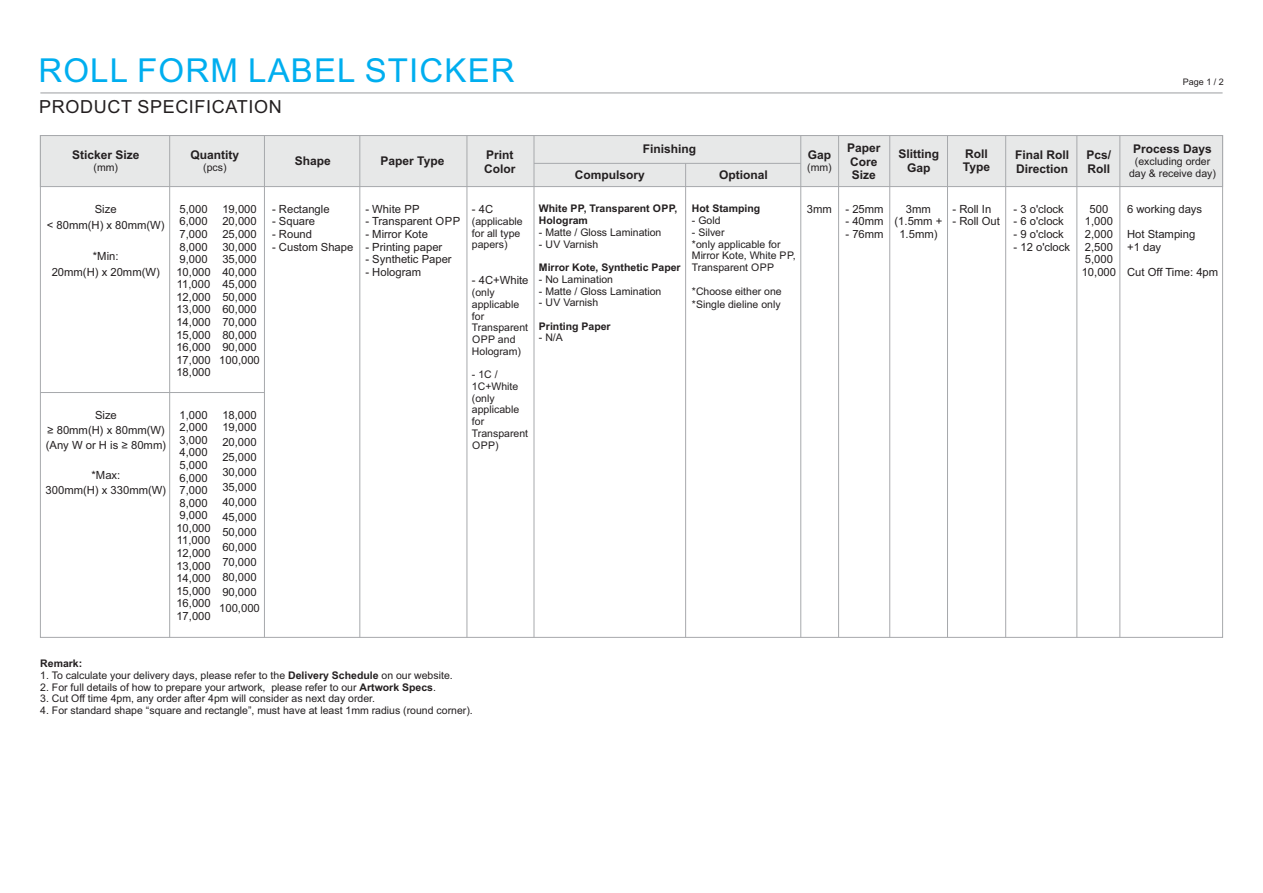
<style>
.page{position:relative;width:1263px;height:893px;background:#fff}
.page>*{position:absolute;margin:0;border:0;box-sizing:border-box;transform-origin:0 0}
.t1{font:33px "Arial";letter-spacing:.035em;color:#00aeef}
.t2{font:18px "Arial";letter-spacing:.035em;color:#231f20}
.t3{font:700 12px/13.4px "Arial";color:#231f20}
.t4{font:11.25px/12.6px "Arial";color:#231f20}
.t5{font:11.25px/15px "Arial Unicode MS";color:#231f20;text-align:center}
.t6{font:10.5px/11.7px "Arial";color:#231f20}
.t7{font:700 10.5px/11.7px "Arial";color:#231f20}
.t8{font:9px "Arial";color:#231f20}
.s1{font-family:"Arial Unicode MS"}
.s2{font-weight:700}
</style>
<div class="page">
<div style="left:40px;top:135px;width:1183px;height:52px;background:#e7e8e8"></div>
<hr style="left:169px;top:136px;width:1px;height:501px;background:#a7a9ac">
<hr style="left:947px;top:136px;width:1px;height:501px;background:#a7a9ac">
<hr style="left:264px;top:136px;width:1px;height:501px;background:#a7a9ac">
<hr style="left:40px;top:92px;width:1182px;height:2px;background:#bcbec0">
<hr style="left:534px;top:136px;width:1px;height:501px;background:#a7a9ac">
<hr style="left:889px;top:136px;width:1px;height:501px;background:#a7a9ac">
<hr style="left:359px;top:136px;width:1px;height:501px;background:#a7a9ac">
<hr style="left:40px;top:392px;width:224px;height:1px;background:#a7a9ac">
<hr style="left:467px;top:136px;width:1px;height:501px;background:#a7a9ac">
<hr style="left:1005px;top:136px;width:1px;height:501px;background:#a7a9ac">
<hr style="left:1076px;top:136px;width:1px;height:501px;background:#a7a9ac">
<hr style="left:800px;top:136px;width:1px;height:501px;background:#a7a9ac">
<hr style="left:685px;top:163px;width:1px;height:474px;background:#a7a9ac">
<hr style="left:1119px;top:136px;width:1px;height:501px;background:#a7a9ac">
<hr style="left:534px;top:163px;width:267px;height:1px;background:#a7a9ac">
<hr style="left:838px;top:136px;width:1px;height:501px;background:#a7a9ac">
<h1 class="t1" style="left:38px;top:58px;width:478px">ROLL FORM LABEL STICKER</h1>
<h2 class="t2" style="left:39px;top:100px;width:244px">PRODUCT SPECIFICATION</h2>
<p class="t3" style="left:72px;top:149px;width:69px">Sticker Size</p>
<p class="t6" style="left:94px;top:162px;width:26px">(mm)</p>
<p class="t4" style="left:47px;top:202px;width:119px;line-height:15.9px;text-align:center">Size<br>&lt; 80mm(H) x 80mm(W)</p>
<p class="t4" style="left:52px;top:250px;width:110px;line-height:15.9px;text-align:center">*Min:<br>20mm(H) x 20mm(W)</p>
<p class="t3" style="left:191px;top:149px;width:50px">Quantity</p>
<p class="t6" style="left:203px;top:162px;width:25px">(pcs)</p>
<p class="t4" style="left:176px;top:204px;width:36px">5,000<br>6,000<br>7,000<br>8,000<br>9,000<br>10,000<br>11,000<br>12,000<br>13,000<br>14,000<br>15,000<br>16,000<br>17,000<br>18,000</p>
<p class="t4" style="left:219px;top:204px;width:42px">19,000<br>20,000<br>25,000<br>30,000<br>35,000<br>40,000<br>45,000<br>50,000<br>60,000<br>70,000<br>80,000<br>90,000<br>100,000</p>
<p class="t5" style="left:46px;top:408px;width:122px">Size<br>≥ 80mm(H) x 80mm(W) (Any W or H is ≥ 80mm)</p>
<p class="t5" style="left:46px;top:469px;width:122px">*Max:<br>300mm(H) x 330mm(W)</p>
<p class="t4" style="left:176px;top:409px;width:36px">1,000<br>2,000<br>3,000<br>4,000<br>5,000<br>6,000<br>7,000<br>8,000<br>9,000<br>10,000<br>11,000<br>12,000<br>13,000<br>14,000<br>15,000<br>16,000<br>17,000</p>
<p class="t4" style="left:222px;top:409px;width:36px">18,000<br>19,000</p>
<p class="t5" style="left:219px;top:435px;width:42px;text-align:left">20,000<br>25,000<br>30,000<br>35,000<br>40,000<br>45,000<br>50,000<br>60,000<br>70,000<br>80,000<br>90,000<br>100,000</p>
<p class="t3" style="left:295px;top:155px;width:38px">Shape</p>
<p class="t4" style="left:272px;top:204px;width:59px">- Rectangle</p>
<p class="t4" style="left:272px;top:216px;width:45px">- Square</p>
<p class="t4" style="left:272px;top:229px;width:42px">- Round</p>
<p class="t4" style="left:272px;top:241px;width:83px">- Custom Shape</p>
<p class="t3" style="left:381px;top:155px;width:65px">Paper Type</p>
<p class="t4" style="left:365px;top:204px;width:56px">- White PP</p>
<p class="t4" style="left:365px;top:216px;width:96px">- Transparent OPP</p>
<p class="t4" style="left:365px;top:229px;width:64px">- Mirror Kote</p>
<p class="t4" style="left:365px;top:241px;width:78px">- Printing paper</p>
<p class="t4" style="left:365px;top:254px;width:88px">- Synthetic Paper</p>
<p class="t4" style="left:365px;top:266px;width:57px">- Hologram</p>
<p class="t3" style="left:484px;top:149px;width:33px">Print<br>Color</p>
<p class="t3" style="left:847px;top:143px;width:35px">Paper<br>Core<br>Size</p>
<p class="t3" style="left:643px;top:143px;width:55px">Finishing</p>
<p class="t3" style="left:808px;top:149px;width:25px">Gap</p>
<p class="t6" style="left:807px;top:162px;width:26px">(mm)</p>
<p class="t4" style="left:807px;top:204px;width:26px">3mm</p>
<p class="t3" style="left:575px;top:169px;width:72px">Compulsory</p>
<p class="t7" style="left:539px;top:204px;width:140px">White PP, Transparent OPP,<br>Hologram</p>
<p class="t6" style="left:539px;top:227px;width:124px">- Matte / Gloss Lamination</p>
<p class="t6" style="left:539px;top:239px;width:61px">- UV Varnish</p>
<p class="t7" style="left:539px;top:262px;width:143px">Mirror Kote, Synthetic Paper</p>
<p class="t6" style="left:539px;top:274px;width:76px">- No Lamination</p>
<p class="t6" style="left:539px;top:286px;width:124px">- Matte / Gloss Lamination</p>
<p class="t6" style="left:539px;top:298px;width:61px">- UV Varnish</p>
<p class="t7" style="left:539px;top:321px;width:73px">Printing Paper</p>
<p class="t6" style="left:539px;top:333px;width:25px">- N/A</p>
<p class="t3" style="left:719px;top:169px;width:50px">Optional</p>
<p class="t7" style="left:692px;top:204px;width:70px">Hot Stamping</p>
<p class="t6" style="left:692px;top:216px;width:30px">- Gold</p>
<p class="t6" style="left:692px;top:227px;width:105px">- Silver<br>*only applicable for<br>Mirror Kote, White PP,<br>Transparent OPP</p>
<p class="t6" style="left:692px;top:285px;width:91px;line-height:13.5px">*Choose either one *Single dieline onl<span class="s1">y</span></p>
<p class="t4" style="left:472px;top:204px;width:23px">- 4C</p>
<p class="t6" style="left:472px;top:216px;width:52px">(applicable for all type papers)</p>
<p class="t4" style="left:472px;top:275px;width:58px">- 4C+White</p>
<p class="t6" style="left:472px;top:287px;width:58px">(only applicable for<br>Transparent<br>OPP and<br>Hologram)</p>
<p class="t6" style="left:472px;top:370px;width:58px">- 1C /<br>1C+White (only applicable for<br>Transparent<br>OPP)</p>
<p class="t4" style="left:845px;top:204px;width:40px">- 25mm</p>
<p class="t4" style="left:845px;top:216px;width:40px">- 40mm</p>
<p class="t4" style="left:845px;top:229px;width:40px">- 76mm</p>
<p class="t8" style="left:1183px;top:79px;width:43px">Page 1 / 2</p>
<p class="t3" style="left:898px;top:148px;width:42px;text-align:center">Slitting<br>Gap</p>
<p class="t3" style="left:1133px;top:143px;width:80px">Process Days</p>
<p class="t3" style="left:963px;top:148px;width:29px">Roll<br>Type</p>
<p class="t4" style="left:952px;top:204px;width:40px">- Roll In</p>
<p class="t4" style="left:952px;top:216px;width:49px">- Roll Out</p>
<p class="t3" style="left:1086px;top:149px;width:26px">Pcs/<br>Roll</p>
<p class="t4" style="left:1082px;top:204px;width:36px;text-align:center">500<br>1,000<br>2,000<br>2,500<br>5,000<br>10,000</p>
<p class="t3" style="left:1015px;top:149px;width:56px">Final Roll<br>Direction</p>
<p class="t4" style="left:1013px;top:204px;width:52px">- 3 o'clock</p>
<p class="t4" style="left:1013px;top:216px;width:52px">- 6 o'clock</p>
<p class="t4" style="left:1013px;top:229px;width:52px">- 9 o'clock</p>
<p class="t4" style="left:1013px;top:241px;width:58px">- 12 o'clock</p>
<p class="t6" style="left:1129px;top:156px;width:88px;text-align:center">(excluding order day &amp; receive day)</p>
<p class="t4" style="left:894px;top:204px;width:49px;text-align:center">3mm (1.5mm +<br>1.5mm)</p>
<p class="t4" style="left:1127px;top:204px;width:77px">6 working days</p>
<p class="t4" style="left:1127px;top:229px;width:70px">Hot Stamping +1 day</p>
<p class="t4" style="left:1127px;top:266px;width:93px">Cut Off Time: 4pm</p>
<p class="t7" style="left:40px;top:659px;width:44px">Remark:</p>
<p class="t6" style="left:40px;top:670px;width:414px">1. To calculate your delivery days, please refer to the <span class="s2">Delivery Schedule</span> on our website.</p>
<p class="t6" style="left:40px;top:682px;width:397px">2. For full details of how to prepare your artwork, please refer to our <span class="s2">Artwork Specs</span>.</p>
<p class="t6" style="left:40px;top:694px;width:336px">3. Cut Off time 4pm, any order after 4pm will consider as next day order.</p>
<p class="t6" style="left:40px;top:705px;width:434px">4. For standard shape “square and rectangle”, must have at least 1mm radius (round corner).</p>
</div>
